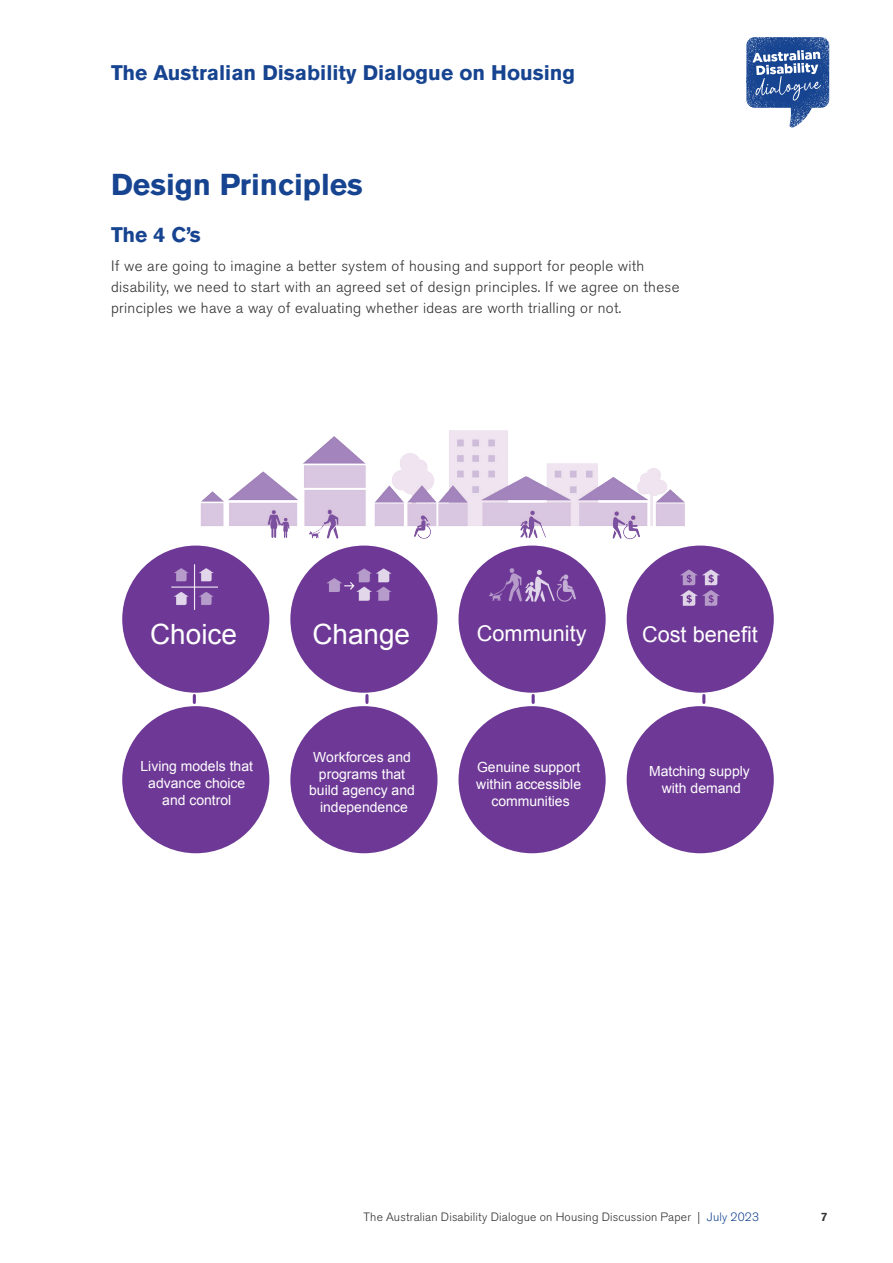
<style>
.page{position:relative;width:893px;height:1263px;background:#fff}
.page>*{position:absolute;margin:0;border:0;box-sizing:border-box;transform-origin:0 0}
.t1{font:700 30px "Akzidenz Grotesk BE";color:#174490}
.t2{font:27.9px "Arial";color:#fff}
.t3{font:21.75px "Arial";color:#fff}
.t4{font:700 21px "Akzidenz Grotesk BE";color:#174490}
.t5{font:300 15px/21px "Akzidenz Grotesk BE";letter-spacing:.02em;color:#312f30}
.t6{font:13.95px/16.6px "Arial";color:#fff;text-align:center}
.t7{font:300 12px "Akzidenz Grotesk BE";letter-spacing:.015em;color:#312f30}
.t8{font:500 12px "Akzidenz Grotesk BE";color:#312f30}
.s1{color:#174490}
</style>
<div class="page">
<svg style="left:746px;top:37px;width:83px;height:91px"></svg>
<img style="left:189px;top:430px;width:511px;height:116px">
<div style="left:122px;top:546px;width:147px;height:147px;background:#6e3996;border-radius:50%"></div>
<img style="left:172px;top:564px;width:46px;height:46px">
<div style="left:290px;top:546px;width:147px;height:147px;background:#6e3996;border-radius:50%"></div>
<img style="left:327px;top:568px;width:65px;height:33px">
<div style="left:627px;top:546px;width:147px;height:147px;background:#6e3996;border-radius:50%"></div>
<div style="left:458px;top:546px;width:148px;height:147px;background:#6e3996;border-radius:50%"></div>
<img style="left:680px;top:569px;width:40px;height:37px">
<div style="left:122px;top:706px;width:147px;height:147px;background:#6e3996;border-radius:50%"></div>
<div style="left:290px;top:706px;width:147px;height:147px;background:#6e3996;border-radius:50%"></div>
<div style="left:627px;top:706px;width:147px;height:147px;background:#6e3996;border-radius:50%"></div>
<div style="left:458px;top:706px;width:148px;height:147px;background:#6e3996;border-radius:50%"></div>
<svg style="left:193px;top:695px;width:3px;height:7px"></svg>
<svg style="left:365px;top:695px;width:4px;height:7px"></svg>
<svg style="left:532px;top:695px;width:3px;height:7px"></svg>
<svg style="left:702px;top:695px;width:3px;height:7px"></svg>
<img style="left:489px;top:568px;width:87px;height:34px">
<h3 class="t4" style="left:111px;top:60px;width:466px">The Australian Disability Dialogue on Housing</h3>
<h1 class="t1" style="left:111px;top:167px;width:253px">Design Principles</h1>
<h3 class="t4" style="left:111px;top:222px;width:91px">The 4 C’s</h3>
<p class="t5" style="left:111px;top:256px;width:570px">If we are going to imagine a better system of housing and support for people with disability, we need to start with an agreed set of design principles. If we agree on these principles we have a way of evaluating whether ideas are worth trialling or not.</p>
<h2 class="t2" style="left:150px;top:615px;width:88px">Choice</h2>
<h2 class="t2" style="left:312px;top:615px;width:99px">Change</h2>
<h3 class="t3" style="left:642px;top:620px;width:117px">Cost benefit</h3>
<h3 class="t3" style="left:477px;top:619px;width:111px">Community</h3>
<p class="t6" style="left:141px;top:758px;width:114px">Living models that advance choice and control</p>
<p class="t6" style="left:309px;top:749px;width:107px">Workforces and programs that build agency and independence</p>
<p class="t6" style="left:476px;top:759px;width:106px">Genuine support within accessible communities</p>
<p class="t6" style="left:649px;top:763px;width:102px">Matching supply with demand</p>
<p class="t7" style="left:364px;top:1210px;width:397px">The Australian Disability Dialogue on Housing Discussion Paper | <span class="s1">July 2023</span></p>
<p class="t8" style="left:821px;top:1210px;width:8px">7</p>
</div>
